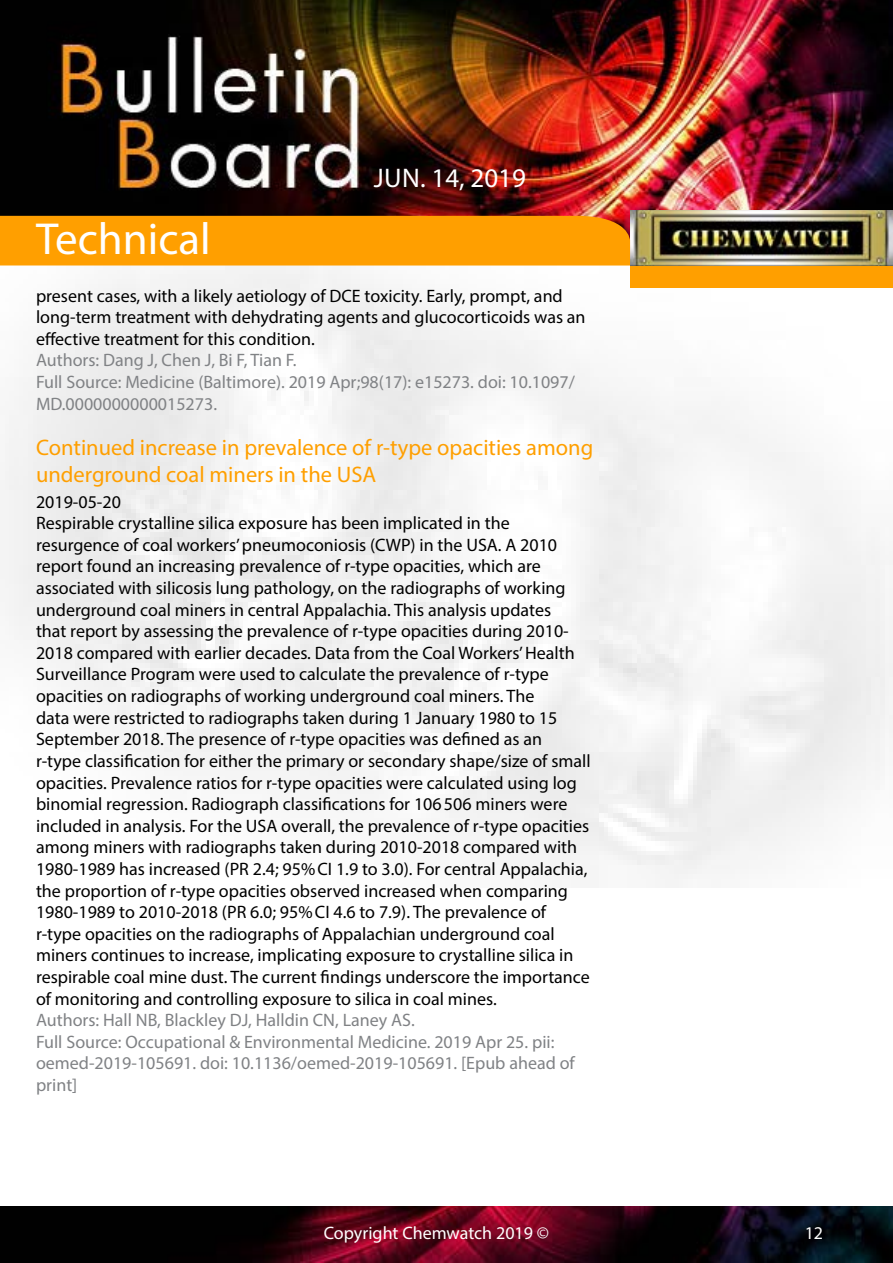
<style>
.page{position:relative;width:893px;height:1263px;background:#fff}
.page>*{position:absolute;margin:0;border:0;box-sizing:border-box;transform-origin:0 0}
.t1{font:45px "Myriad Pro";color:#fff}
.t2{font:27px "Myriad Pro";color:#fff}
.t3{font:22.5px/27px "Myriad Pro";color:#ff9f00}
.t4{font:18px/21.6px "Myriad Pro";color:#000}
.t5{font:18px/21.6px "Myriad Pro";color:#808285}
.t6{font:18px "Myriad Pro";color:#fff}
</style>
<div class="page">
<img style="left:0;top:0;width:893px;height:887px">
<img style="left:892px;top:288px;width:1px;height:599px">
<div style="left:630px;top:265px;width:263px;height:23px;background:#ff9f00"></div>
<img style="left:630px;top:210px;width:262px;height:56px">
<div style="left:0;top:216px;width:630px;height:50px;background:#ff9f00"></div>
<img style="left:0;top:1206px;width:893px;height:57px">
<h2 class="t2" style="left:374px;top:161px;width:154px">Jun. 14, 2019</h2>
<h1 class="t1" style="left:36px;top:211px;width:176px">Technical</h1>
<p class="t4" style="left:36px;top:284px;width:551px">present cases, with a likely aetiology of DCE toxicity. Early, prompt, and long-term treatment with dehydrating agents and glucocorticoids was an effective treatment for this condition.</p>
<p class="t5" style="left:36px;top:349px;width:540px">Authors: Dang J, Chen J, Bi F, Tian F.<br>Full Source: Medicine (Baltimore). 2019 Apr;98(17): e15273. doi: 10.1097/<br>MD.0000000000015273.</p>
<p class="t3" style="left:36px;top:433px;width:559px">Continued increase in prevalence of r-type opacities among underground coal miners in the USA</p>
<p class="t4" style="left:36px;top:490px;width:556px">2019-05-20<br>Respirable crystalline silica exposure has been implicated in the resurgence of coal workers’ pneumoconiosis (CWP) in the USA. A 2010 report found an increasing prevalence of r-type opacities, which are associated with silicosis lung pathology, on the radiographs of working underground coal miners in central Appalachia. This analysis updates<br>that report by assessing the prevalence of r-type opacities during 2010- 2018 compared with earlier decades. Data from the Coal Workers’ Health Surveillance Program were used to calculate the prevalence of r-type opacities on radiographs of working underground coal miners. The<br>data were restricted to radiographs taken during 1 January 1980 to 15<br>September 2018. The presence of r-type opacities was defined as an r-type classification for either the primary or secondary shape/size of small opacities. Prevalence ratios for r-type opacities were calculated using log binomial regression. Radiograph classifications for 106506 miners were included in analysis. For the USA overall, the prevalence of r-type opacities among miners with radiographs taken during 2010-2018 compared with 1980-1989 has increased (PR 2.4; 95%CI 1.9 to 3.0). For central Appalachia, the proportion of r-type opacities observed increased when comparing 1980-1989 to 2010-2018 (PR 6.0; 95%CI 4.6 to 7.9). The prevalence of r-type opacities on the radiographs of Appalachian underground coal miners continues to increase, implicating exposure to crystalline silica in respirable coal mine dust. The current findings underscore the importance of monitoring and controlling exposure to silica in coal mines.</p>
<p class="t5" style="left:36px;top:1009px;width:540px">Authors: Hall NB, Blackley DJ, Halldin CN, Laney AS.<br>Full Source: Occupational &amp; Environmental Medicine. 2019 Apr 25. pii: oemed-2019-105691. doi: 10.1136/oemed-2019-105691. [Epub ahead of print]</p>
<p class="t6" style="left:324px;top:1222px;width:227px">Copyright Chemwatch 2019 ©</p>
<p class="t6" style="left:805px;top:1222px;width:20px">12</p>
</div>
